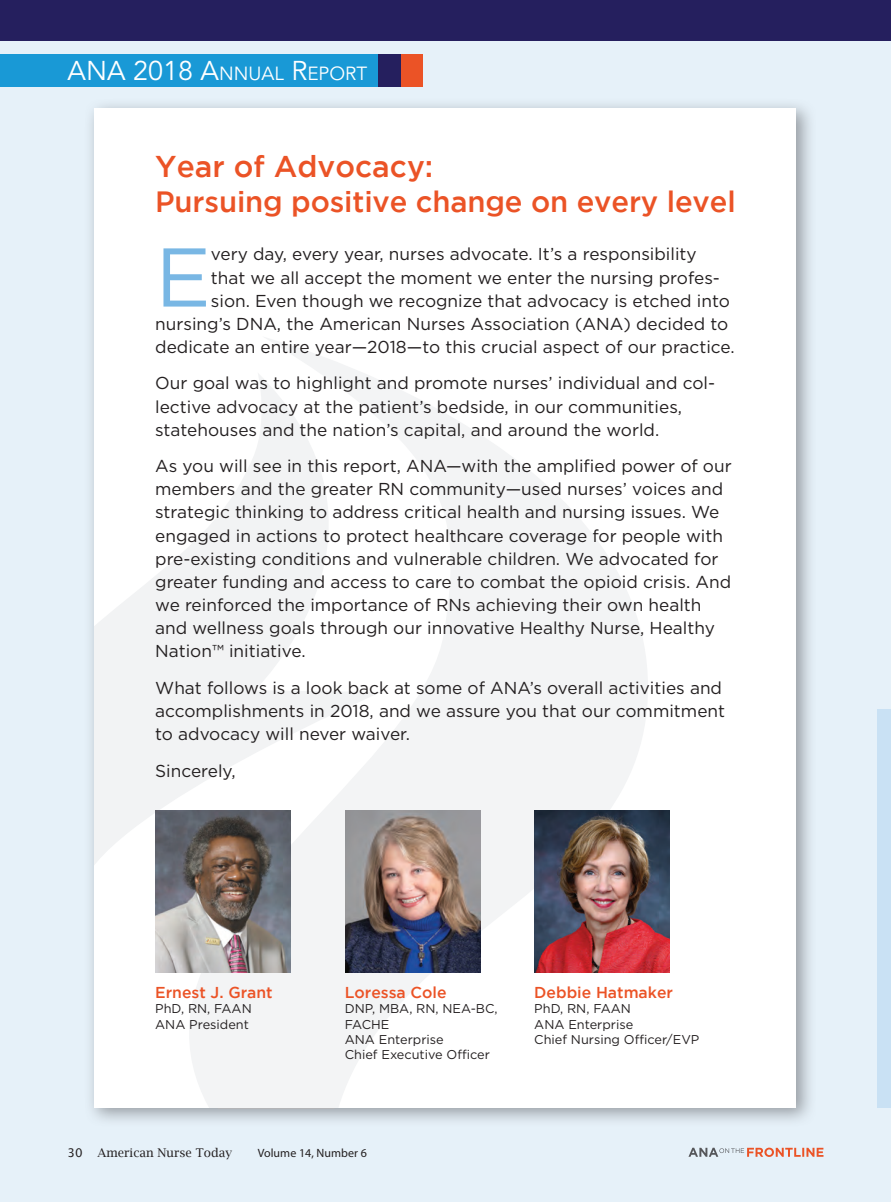
<style>
.page{position:relative;width:891px;height:1202px;background:#e6f1f9}
.page>*{position:absolute;margin:0;border:0;box-sizing:border-box;transform-origin:0 0}
.t1{font:83.1px "Gotham";color:#79b7e4}
.t2{font:500 30px "Gotham";color:#eb5326}
.t3{font:500 29.25px "Gotham";letter-spacing:-.005em;color:#eb5326}
.t4{font:18.9px "Avenir LT Std";color:#fff}
.t5{font:17.25px/23.1px "Gotham";color:#231f20}
.t6{font:500 15.75px "Gotham";color:#eb5326}
.t7{font:12.75px/15.3px "Gotham";color:#231f20}
.t8{font:12px "Lucida Bright";letter-spacing:.005em;color:#231f20}
.t9{font:12px "Myriad Pro";letter-spacing:.005em;color:#231f20}
.s1{font-size:27px}
.s2{font-family:"Lucida Grande"}
</style>
<div class="page">
<div style="left:0;top:0;width:891px;height:40px;background:#251f5e"></div>
<svg style="left:689px;top:1147px;width:135px;height:9px"></svg>
<div style="left:78px;top:54px;width:344px;height:32px;background:#eb5326"></div>
<div style="left:59px;top:54px;width:342px;height:32px;background:#251f5e"></div>
<div style="left:0;top:54px;width:378px;height:32px;background:#1999d6"></div>
<div style="left:84px;top:98px;width:733px;height:1029px;background:#55565a;opacity:.55"></div>
<div style="left:94px;top:108px;width:702px;height:999px;background:#fff"></div>
<svg style="left:189px;top:338px;width:459px;height:769px"></svg>
<svg style="left:94px;top:372px;width:294px;height:636px"></svg>
<img style="left:156px;top:811px;width:135px;height:162px">
<img style="left:345px;top:811px;width:135px;height:162px">
<img style="left:535px;top:811px;width:135px;height:162px">
<div style="left:878px;top:709px;width:13px;height:398px;background:#c9e1f4"></div>
<p class="t4" style="left:68px;top:62px;width:301px"><span class="s1">ANA 2018 A</span>NN UAL <span class="s1">R</span>EPORT</p>
<h2 class="t2" style="left:155px;top:149px;width:280px">Year of Advocacy:</h2>
<h3 class="t3" style="left:155px;top:185px;width:582px">Pursuing positive change on every level</h3>
<h1 class="t1" style="left:155px;top:231px;width:57px">E</h1>
<p class="t5" style="left:211px;top:242px;width:487px">very day, every year, nurses advocate. It’s a responsibility</p>
<p class="t5" style="left:211px;top:265px;width:511px">that we all accept the moment we enter the nursing profes-</p>
<p class="t5" style="left:211px;top:289px;width:520px">sion. Even though we recognize that advocacy is etched into</p>
<p class="t5" style="left:155px;top:312px;width:575px">nursing’s DNA, the American Nurses Association (ANA) decided to</p>
<p class="t5" style="left:155px;top:335px;width:581px">dedicate an entire year—2018—to this crucial aspect of our practice.</p>
<p class="t5" style="left:155px;top:371px;width:561px">Our goal was to highlight and promote nurses’ individual and col&shy;lective advocacy at the patient’s bedside, in our communities, statehouses and the nation’s capital, and around the world.</p>
<p class="t5" style="left:155px;top:454px;width:578px">As you will see in this report, ANA—with the amplified power of our members and the greater RN community—used nurses’ voices and strategic thinking to address critical health and nursing issues. We engaged in actions to protect healthcare coverage for people with pre-existing conditions and vulnerable children. We advocated for greater funding and access to care to combat the opioid crisis. And we reinforced the importance of RNs achieving their own health and wellness goals through our innovative Healthy Nurse, Healthy Nation™ initiative.</p>
<p class="t5" style="left:155px;top:675px;width:571px">What follows is a look back at some of ANA’s overall activities and accomplishments in 2018, and we assure you that our commitment to advocacy will never waiver.</p>
<p class="t5" style="left:155px;top:758px;width:82px">Sincerely,</p>
<p class="t6" style="left:155px;top:983px;width:119px">Ernest J. Grant</p>
<p class="t7" style="left:155px;top:1001px;width:98px">PhD, RN, FAAN<br>ANA President</p>
<p class="t6" style="left:345px;top:983px;width:103px">Loressa Cole</p>
<p class="t7" style="left:345px;top:1001px;width:154px">DNP, MBA, RN, NEA-BC,<br>FACHE<br>ANA Enterprise<br>Chief Executive Officer</p>
<p class="t8" style="left:68px;top:1145px;width:166px"><span class="s2">30</span> American Nurse Today</p>
<p class="t9" style="left:258px;top:1145px;width:111px">Volume 14, Number 6</p>
<p class="t6" style="left:534px;top:983px;width:140px">Debbie Hatmaker</p>
<p class="t7" style="left:534px;top:1001px;width:167px">PhD, RN, FAAN<br>ANA Enterprise<br>Chief Nursing Officer/EVP</p>
</div>
